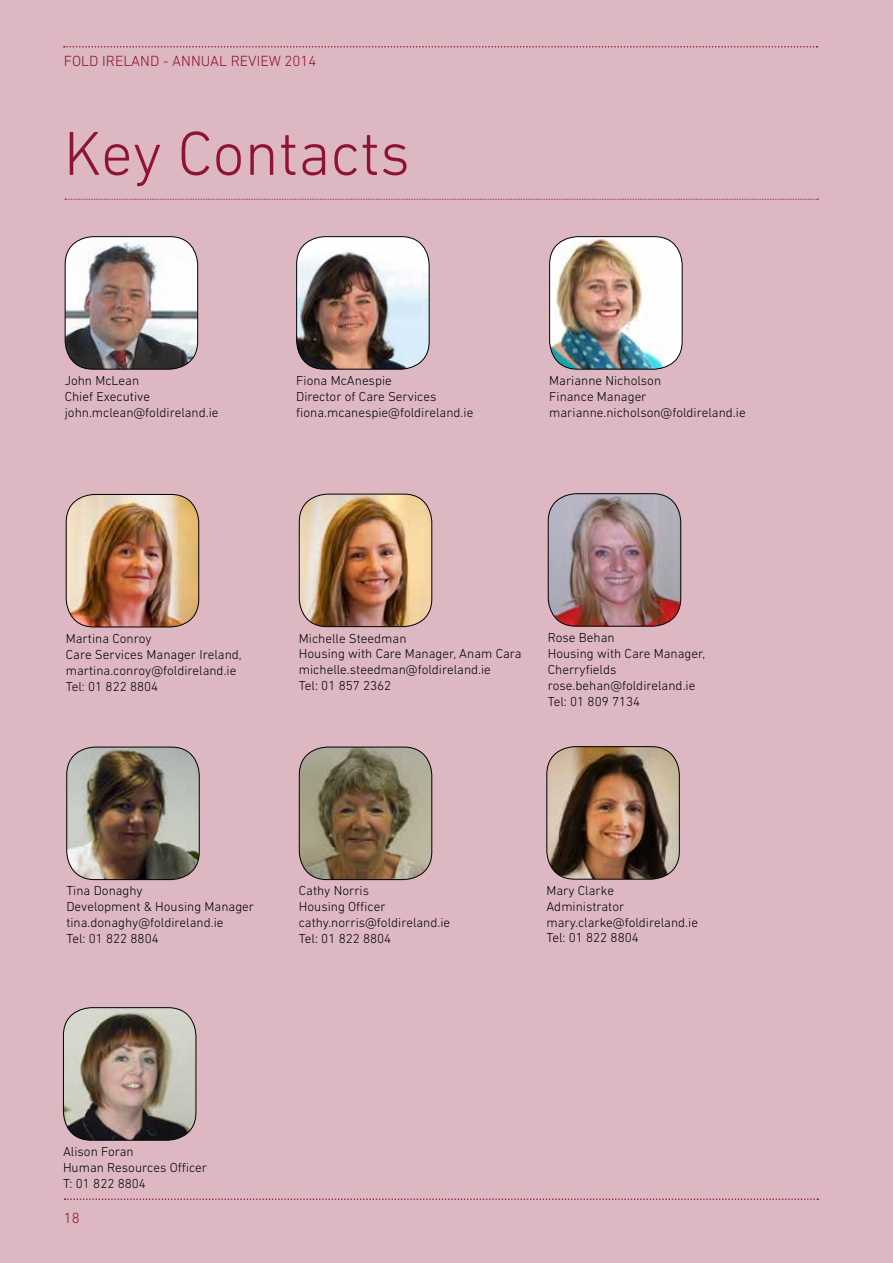
<style>
.page{position:relative;width:893px;height:1263px;background:#ddb8c3}
.page>*{position:absolute;margin:0;border:0;box-sizing:border-box;transform-origin:0 0}
.t1{font:300 63px "DIN Next LT Pro";color:#8f1336}
.t2{font:300 15px "DIN Next LT Pro";color:#8f1336}
.t3{font:300 13.2px/15.9px "DIN Next LT Pro";color:#000}
</style>
<div class="page">
<svg style="left:65px;top:1198px;width:753px;height:2px"></svg>
<svg style="left:64px;top:46px;width:753px;height:2px"></svg>
<img style="left:547px;top:747px;width:132px;height:132px">
<div style="left:546px;top:746px;width:134px;height:133px;border:1px solid #000;border-radius:28px"></div>
<img style="left:67px;top:747px;width:132px;height:132px">
<div style="left:66px;top:747px;width:134px;height:133px;border:1px solid #000;border-radius:28px"></div>
<img style="left:65px;top:237px;width:133px;height:132px">
<div style="left:65px;top:236px;width:133px;height:134px;border:1px solid #000;border-radius:28px"></div>
<img style="left:297px;top:237px;width:132px;height:132px">
<div style="left:296px;top:236px;width:134px;height:134px;border:1px solid #000;border-radius:28px"></div>
<img style="left:66px;top:494px;width:133px;height:133px">
<div style="left:66px;top:494px;width:133px;height:133px;border:1px solid #000;border-radius:28px"></div>
<img style="left:548px;top:494px;width:133px;height:132px">
<div style="left:548px;top:493px;width:133px;height:134px;border:1px solid #000;border-radius:28px"></div>
<img style="left:299px;top:494px;width:133px;height:133px">
<div style="left:299px;top:494px;width:133px;height:133px;border:1px solid #000;border-radius:28px"></div>
<img style="left:63px;top:1008px;width:133px;height:132px">
<div style="left:63px;top:1007px;width:133px;height:133px;border:1px solid #000;border-radius:28px"></div>
<img style="left:299px;top:747px;width:133px;height:132px">
<div style="left:299px;top:747px;width:133px;height:133px;border:1px solid #000;border-radius:28px"></div>
<img style="left:550px;top:237px;width:132px;height:132px">
<div style="left:549px;top:236px;width:133px;height:134px;border:1px solid #000;border-radius:28px"></div>
<svg style="left:65px;top:199px;width:754px;height:1px"></svg>
<p class="t2" style="left:64px;top:52px;width:254px">FOLD IRELAND - ANNUAL REVIEW 2014</p>
<h1 class="t1" style="left:64px;top:117px;width:348px">Key Contacts</h1>
<p class="t3" style="left:65px;top:372px;width:155px">John McLean<br>Chief Executive john.mclean@foldireland.ie</p>
<p class="t3" style="left:296px;top:372px;width:179px">Fiona McAnespie<br>Director of Care Services fiona.mcanespie@foldireland.ie</p>
<p class="t3" style="left:549px;top:372px;width:198px">Marianne Nicholson<br>Finance Manager marianne.nicholson@foldireland.ie</p>
<p class="t3" style="left:66px;top:631px;width:177px">Martina Conroy<br>Care Services Manager Ireland, martina.conroy@foldireland.ie<br>Tel: 01 822 8804</p>
<p class="t3" style="left:548px;top:629px;width:159px">Rose Behan<br>Housing with Care Manager,<br>Cherryfields rose.behan@foldireland.ie<br>Tel: 01 809 7134</p>
<p class="t3" style="left:299px;top:630px;width:224px">Michelle Steedman<br>Housing with Care Manager, Anam Cara michelle.steedman@foldireland.ie<br>Tel: 01 857 2362</p>
<p class="t3" style="left:66px;top:882px;width:189px">Tina Donaghy<br>Development &amp; Housing Manager tina.donaghy@foldireland.ie<br>Tel: 01 822 8804</p>
<p class="t3" style="left:299px;top:882px;width:153px">Cathy Norris<br>Housing Officer cathy.norris@foldireland.ie<br>Tel: 01 822 8804</p>
<p class="t3" style="left:63px;top:1143px;width:146px">Alison Foran<br>Human Resources Officer<br>T: 01 822 8804</p>
<p class="t2" style="left:64px;top:1209px;width:17px">18</p>
<p class="t3" style="left:546px;top:882px;width:153px">Mary Clarke<br>Administrator mary.clarke@foldireland.ie<br>Tel: 01 822 8804</p>
</div>
